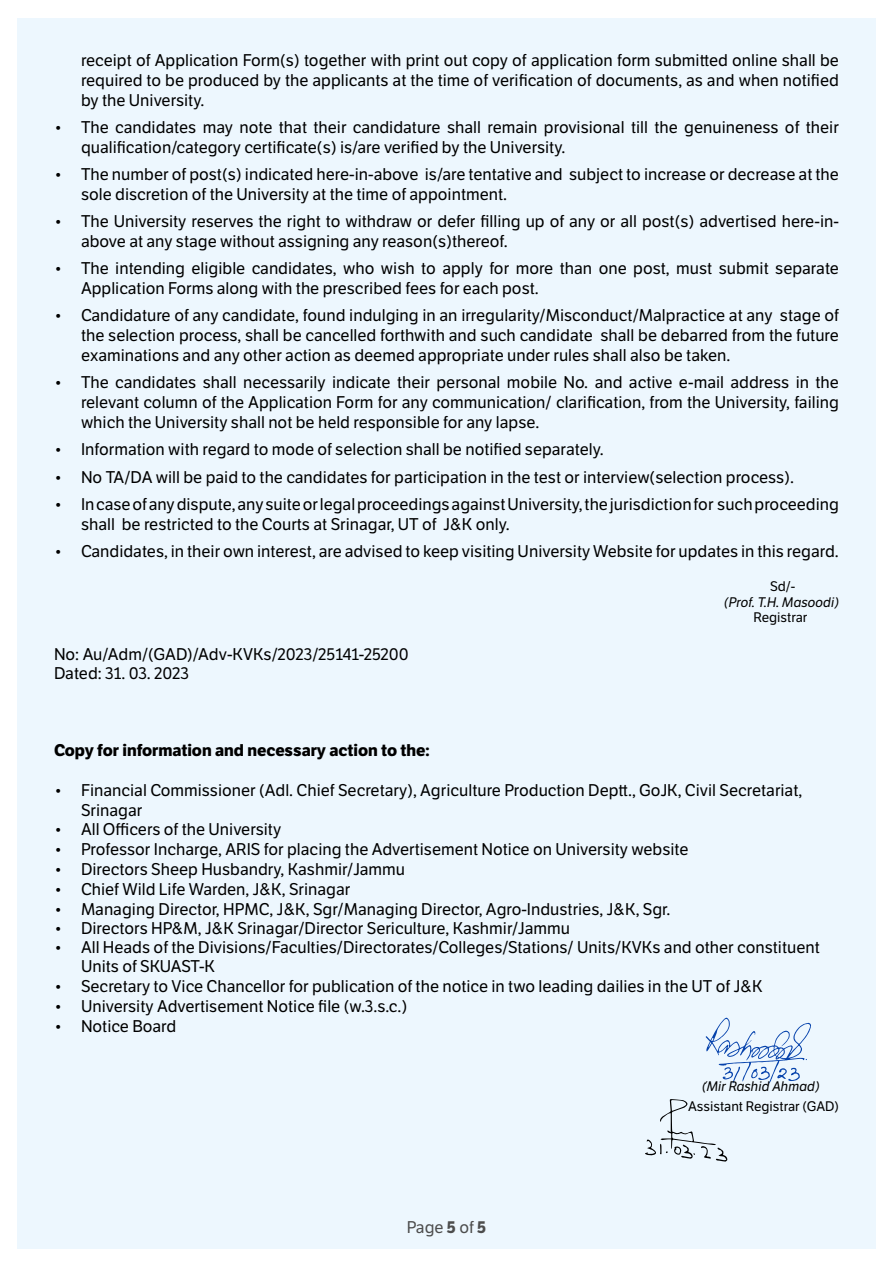
<style>
.page{position:relative;width:893px;height:1263px;background:#fff}
.page>*{position:absolute;margin:0;border:0;box-sizing:border-box;transform-origin:0 0}
.t1{font:16.5px/19.8px "LFT Etica";color:#000}
.t2{font:700 16.5px "LFT Etica";color:#000}
.t3{font:16.5px "LFT Etica";color:#4d4d4d}
.t4{font:13.5px "LFT Etica";color:#000}
.t5{font:italic 13.5px "LFT Etica";color:#000}
.s1{font-weight:700}
</style>
<div class="page">
<div style="left:17px;top:18px;width:858px;height:1230px;background:#edf7fe"></div>
<svg style="left:645px;top:1099px;width:82px;height:63px"></svg>
<svg style="left:706px;top:1017px;width:105px;height:66px"></svg>
<p class="t1" style="left:81px;top:51px;width:759px;text-align:justify">receipt of Application Form(s) together with print out copy of application form submitted online shall be required to be produced by the applicants at the time of verification of documents, as and when notified by the University.</p>
<p class="t1" style="left:81px;top:118px;width:759px;text-indent:-27px">• The candidates may note that their candidature shall remain provisional till the genuineness of their qualification/category certificate(s) is/are verified by the University.</p>
<p class="t1" style="left:81px;top:165px;width:759px;text-indent:-27px">• The number of post(s) indicated here-in-above is/are tentative and subject to increase or decrease at the sole discretion of the University at the time of appointment.</p>
<p class="t1" style="left:81px;top:212px;width:759px;text-indent:-27px">• The University reserves the right to withdraw or defer filling up of any or all post(s) advertised here-in&shy;above at any stage without assigning any reason(s)thereof.</p>
<p class="t1" style="left:81px;top:259px;width:759px;text-indent:-27px">• The intending eligible candidates, who wish to apply for more than one post, must submit separate<br>Application Forms along with the prescribed fees for each post.</p>
<p class="t1" style="left:81px;top:306px;width:759px;text-align:justify;text-indent:-27px">• Candidature of any candidate, found indulging in an irregularity/Misconduct/Malpractice at any stage of the selection process, shall be cancelled forthwith and such candidate shall be debarred from the future examinations and any other action as deemed appropriate under rules shall also be taken.</p>
<p class="t1" style="left:81px;top:373px;width:759px;text-align:justify;text-indent:-27px">• The candidates shall necessarily indicate their personal mobile No. and active e-mail address in the relevant column of the Application Form for any communication/ clarification, from the University, failing which the University shall not be held responsible for any lapse.</p>
<p class="t1" style="left:54px;top:440px;width:551px">• Information with regard to mode of selection shall be notified separately.</p>
<p class="t1" style="left:54px;top:467px;width:742px">• No TA/DA will be paid to the candidates for participation in the test or interview(selection process).</p>
<p class="t1" style="left:81px;top:494px;width:759px;text-indent:-27px">• In case of any dispute, any suite or legal proceedings against University, the jurisdiction for such proceeding shall be restricted to the Courts at Srinagar, UT of J&amp;K only.</p>
<p class="t1" style="left:54px;top:542px;width:786px">• Candidates, in their own interest, are advised to keep visiting University Website for updates in this regard.</p>
<p class="t4" style="left:770px;top:579px;width:27px">Sd/-</p>
<p class="t5" style="left:724px;top:594px;width:116px">(Prof. T.H. Masoodi)</p>
<p class="t4" style="left:754px;top:610px;width:55px">Registrar</p>
<p class="t1" style="left:54px;top:645px;width:356px;line-height:18.9px">No: Au/Adm/(GAD)/Adv-KVKs/2023/25141-25200<br>Dated: 31. 03. 2023</p>
<p class="t2" style="left:54px;top:740px;width:377px">Copy for information and necessary action to the:</p>
<p class="t1" style="left:81px;top:780px;width:723px;text-indent:-27px">• Financial Commissioner (Adl. Chief Secretary), Agriculture Production Deptt., GoJK, Civil Secretariat,<br>Srinagar</p>
<p class="t1" style="left:54px;top:820px;width:229px">• All Officers of the University</p>
<p class="t1" style="left:54px;top:840px;width:636px">• Professor Incharge, ARIS for placing the Advertisement Notice on University website</p>
<p class="t1" style="left:54px;top:859px;width:352px">• Directors Sheep Husbandry, Kashmir/Jammu</p>
<p class="t1" style="left:54px;top:879px;width:298px">• Chief Wild Life Warden, J&amp;K, Srinagar</p>
<p class="t1" style="left:54px;top:899px;width:618px">• Managing Director, HPMC, J&amp;K, Sgr/Managing Director, Agro-Industries, J&amp;K, Sgr.</p>
<p class="t1" style="left:54px;top:919px;width:517px">• Directors HP&amp;M, J&amp;K Srinagar/Director Sericulture, Kashmir/Jammu</p>
<p class="t1" style="left:81px;top:938px;width:740px;line-height:18.9px;text-indent:-27px">• All Heads of the Divisions/Faculties/Directorates/Colleges/Stations/ Units/KVKs and other constituent<br>Units of SKUAST-K</p>
<p class="t1" style="left:54px;top:977px;width:710px">• Secretary to Vice Chancellor for publication of the notice in two leading dailies in the UT of J&amp;K</p>
<p class="t1" style="left:54px;top:996px;width:355px">• University Advertisement Notice file (w.3.s.c.)</p>
<p class="t1" style="left:54px;top:1016px;width:124px">• Notice Board</p>
<p class="t3" style="left:407px;top:1217px;width:81px">Page <span class="s1">5</span> of <span class="s1">5</span></p>
<p class="t5" style="left:702px;top:1078px;width:119px">(Mir Rashid Ahmad)</p>
<p class="t4" style="left:688px;top:1098px;width:152px">Assistant Registrar (GAD)</p>
</div>
